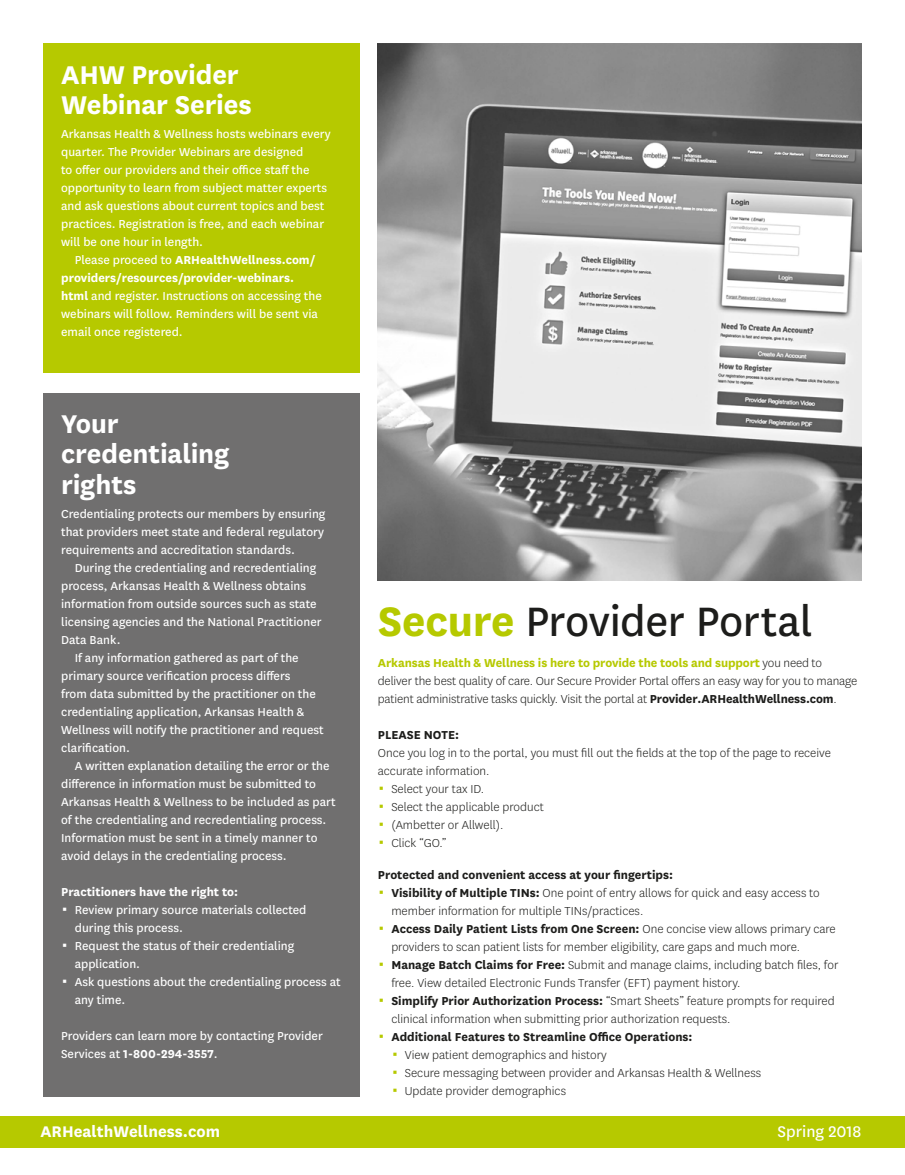
<style>
.page{position:relative;width:905px;height:1175px;background:#fff}
.page>*{position:absolute;margin:0;border:0;box-sizing:border-box;transform-origin:0 0}
.t1{font:48px "Centene Sans";letter-spacing:-.01em;color:#1d1d1b}
.t2{font:700 30px/30px "Centene Sans";letter-spacing:-.005em;color:#fff}
.t3{font:700 18px "Centene Sans";color:#fff}
.t4{font:18px "Centene Sans";color:#fff}
.t5{font:13.5px/18px "Centene Sans";color:#fff}
.t6{font:300 13.5px/18px "Centene Sans";color:#1d1d1b}
.t7{font:700 13.5px "Centene Sans";color:#1d1d1b}
.t8{font:700 13.5px "Centene Sans";color:#fff}
.s1{font-weight:700}
.s2{font-weight:700;color:#b6c900}
</style>
<div class="page">
<div style="left:43px;top:393px;width:317px;height:704px;background:#706f6f"></div>
<div style="left:43px;top:43px;width:317px;height:329px;background:#b6c900"></div>
<img style="left:378px;top:43px;width:483px;height:538px">
<div style="left:0;top:1116px;width:905px;height:31px;background:#b6c900"></div>
<h2 class="t2" style="left:61px;top:57px;width:192px">AHW Provider<br>Webinar Series</h2>
<p class="t5" style="left:61px;top:125px;width:271px">Arkansas Health &amp; Wellness hosts webinars every quarter. The Provider Webinars are designed<br>to offer our providers and their office staff the opportunity to learn from subject matter experts and ask questions about current topics and best practices. Registration is free, and each webinar will be one hour in length.</p>
<p class="t5" style="left:61px;top:251px;width:262px;text-indent:14px">Please proceed to <span class="s1">ARHealthWellness.com/ providers/resources/provider-webinars. html</span> and register. Instructions on accessing the webinars will follow. Reminders will be sent via email once registered.</p>
<h2 class="t2" style="left:61px;top:407px;width:170px">Your credentialing rights</h2>
<p class="t5" style="left:61px;top:504px;width:266px;text-align:justify">Credentialing protects our members by ensuring that providers meet state and federal regulatory requirements and accreditation standards.</p>
<p class="t5" style="left:61px;top:558px;width:262px;text-indent:14px">During the credentialing and recredentialing process, Arkansas Health &amp; Wellness obtains information from outside sources such as state licensing agencies and the National Practitioner Data Bank.</p>
<p class="t5" style="left:61px;top:648px;width:264px;text-indent:14px">If any information gathered as part of the primary source verification process differs<br>from data submitted by the practitioner on the credentialing application, Arkansas Health &amp; Wellness will notify the practitioner and request clarification.</p>
<p class="t5" style="left:61px;top:756px;width:276px;text-indent:14px">A written explanation detailing the error or the difference in information must be submitted to Arkansas Health &amp; Wellness to be included as part of the credentialing and recredentialing process.<br>Information must be sent in a timely manner to avoid delays in the credentialing process.</p>
<p class="t8" style="left:61px;top:882px;width:178px">Practitioners have the right to:</p>
<p class="t5" style="left:75px;top:900px;width:233px">Review primary source materials collected during this process.</p>
<p class="t5" style="left:75px;top:936px;width:221px">Request the status of their credentialing application.</p>
<p class="t5" style="left:75px;top:972px;width:268px">Ask questions about the credentialing process at any time.</p>
<p class="t5" style="left:61px;top:1026px;width:263px">Providers can learn more by contacting Provider<br>Services at <span class="s1">1-800-294-3557</span>.</p>
<h2 class="t1" style="left:378px;top:589px;width:436px"><span class="s2">Secure</span> Provider Portal</h2>
<p class="t6" style="left:378px;top:654px;width:481px"><span class="s2">Arkansas Health &amp; Wellness is here to provide the tools and support</span> you need to deliver the best quality of care. Our Secure Provider Portal offers an easy way for you to manage patient administrative tasks quickly. Visit the portal at <span class="s1">Provider.ARHealthWellness.com</span>.</p>
<h3 class="t7" style="left:378px;top:725px;width:83px">PLEASE NOTE:</h3>
<p class="t6" style="left:378px;top:744px;width:454px">Once you log in to the portal, you must fill out the fields at the top of the page to receive accurate information.</p>
<p class="t6" style="left:391px;top:780px;width:94px">Select your tax ID.</p>
<p class="t6" style="left:391px;top:798px;width:154px">Select the applicable product</p>
<p class="t6" style="left:391px;top:816px;width:114px">(Ambetter or Allwell).</p>
<p class="t6" style="left:391px;top:834px;width:57px">Click “GO.”</p>
<h3 class="t7" style="left:378px;top:865px;width:296px">Protected and convenient access at your fingertips:</h3>
<p class="t6" style="left:391px;top:883px;width:430px"><span class="s1">Visibility of Multiple TINs:</span> One point of entry allows for quick and easy access to member information for multiple TINs/practices.</p>
<p class="t6" style="left:391px;top:919px;width:446px"><span class="s1">Access Daily Patient Lists from One Screen:</span> One concise view allows primary care providers to scan patient lists for member eligibility, care gaps and much more.</p>
<p class="t6" style="left:391px;top:955px;width:448px"><span class="s1">Manage Batch Claims for Free:</span> Submit and manage claims, including batch files, for free. View detailed Electronic Funds Transfer (EFT) payment history.</p>
<p class="t6" style="left:391px;top:991px;width:445px"><span class="s1">Simplify Prior Authorization Process:</span> “Smart Sheets” feature prompts for required clinical information when submitting prior authorization requests.</p>
<p class="t7" style="left:391px;top:1027px;width:302px">Additional Features to Streamline Office Operations:</p>
<p class="t6" style="left:405px;top:1045px;width:203px">View patient demographics and history</p>
<p class="t6" style="left:405px;top:1063px;width:358px">Secure messaging between provider and Arkansas Health &amp; Wellness</p>
<p class="t6" style="left:405px;top:1081px;width:163px">Update provider demographics</p>
<p class="t3" style="left:41px;top:1118px;width:181px">ARHealthWellness.com</p>
<h3 class="t4" style="left:777px;top:1119px;width:85px">Spring 2018</h3>
</div>
